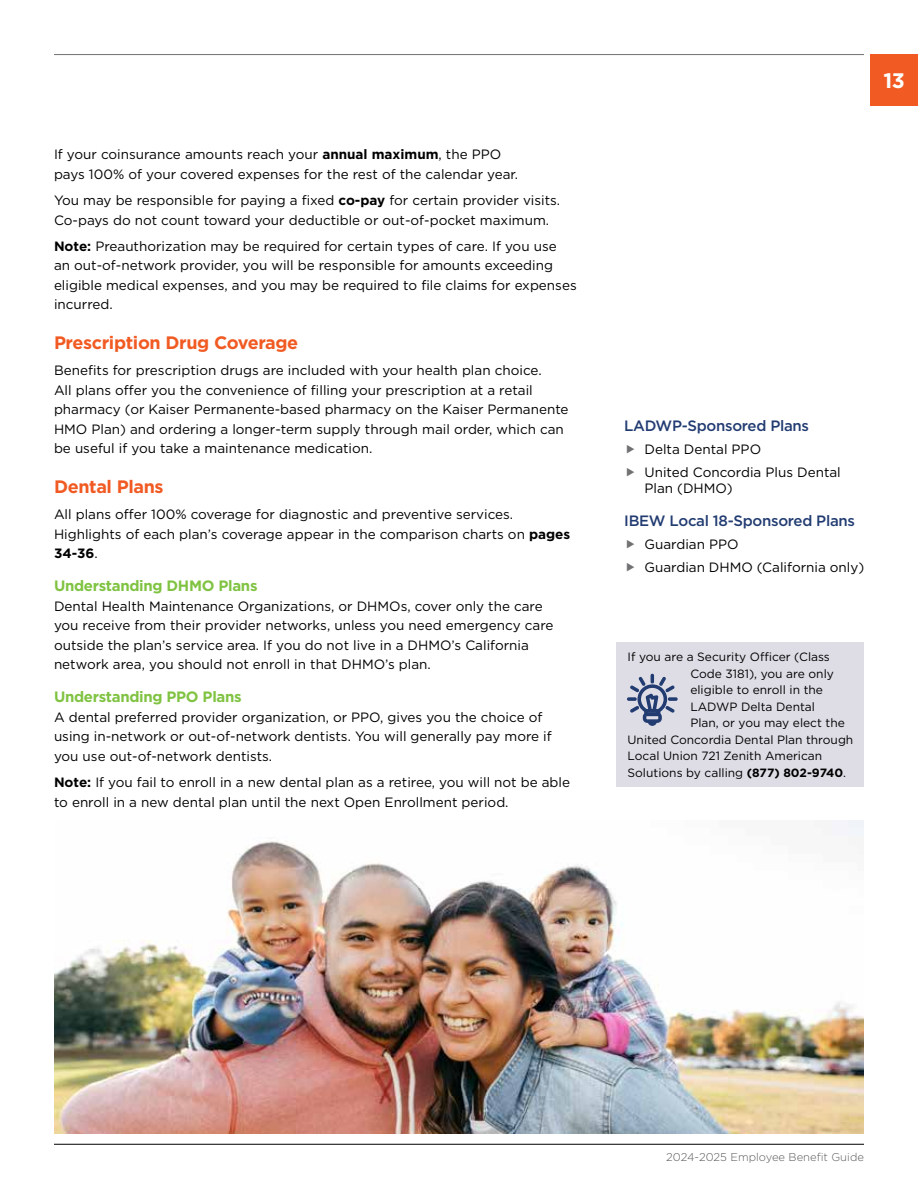
<style>
.page{position:relative;width:918px;height:1188px;background:#fff}
.page>*{position:absolute;margin:0;border:0;box-sizing:border-box;transform-origin:0 0}
.t1{font:700 21px "Gotham";color:#fff}
.t2{font:700 18px "Gotham";letter-spacing:-.02em;color:#f15a22}
.t3{font:500 15px "Gotham";letter-spacing:-.02em;color:#223c72}
.t4{font:700 15px "Gotham";letter-spacing:-.02em;color:#80c342}
.t5{font:13.5px/19.5px "Gotham";color:#000}
.t6{font:12px "Gotham";color:#000}
.t7{font:300 11.25px "Gotham";color:#58595b}
.s1{font-weight:700}
</style>
<div class="page">
<hr style="left:54px;top:54px;width:810px;height:1px;background:#717073">
<hr style="left:54px;top:1144px;width:810px;height:1px;background:#000">
<div style="left:870px;top:54px;width:48px;height:52px;background:#f15a22"></div>
<div style="left:617px;top:642px;width:247px;height:145px;background:#dedde6"></div>
<div style="left:627px;top:697px;width:10px;height:4px;border:2px solid #223c72"></div>
<div style="left:668px;top:697px;width:10px;height:4px;border:2px solid #223c72"></div>
<svg style="left:628px;top:674px;width:49px;height:52px"></svg>
<img style="left:54px;top:821px;width:810px;height:313px">
<p class="t5" style="left:54px;top:144px;width:466px">If your coinsurance amounts reach your <span class="s1">annual maximum</span>, the PPO pays 100% of your covered expenses for the rest of the calendar year.</p>
<p class="t5" style="left:54px;top:190px;width:508px">You may be responsible for paying a fixed <span class="s1">co-pay</span> for certain provider visits.<br>Co-pays do not count toward your deductible or out-of-pocket maximum.</p>
<p class="t5" style="left:54px;top:236px;width:524px"><span class="s1">Note:</span> Preauthorization may be required for certain types of care. If you use<br>an out-of-network provider, you will be responsible for amounts exceeding eligible medical expenses, and you may be required to file claims for expenses incurred.</p>
<h2 class="t2" style="left:54px;top:331px;width:246px">Prescription Drug Coverage</h2>
<p class="t5" style="left:54px;top:360px;width:516px">Benefits for prescription drugs are included with your health plan choice.<br>All plans offer you the convenience of filling your prescription at a retail pharmacy (or Kaiser Permanente-based pharmacy on the Kaiser Permanente HMO Plan) and ordering a longer-term supply through mail order, which can be useful if you take a maintenance medication.</p>
<h2 class="t2" style="left:54px;top:475px;width:111px">Dental Plans</h2>
<p class="t5" style="left:54px;top:504px;width:518px">All plans offer 100% coverage for diagnostic and preventive services.<br>Highlights of each plan’s coverage appear in the comparison charts on <span class="s1">pages<br>34-36</span>.</p>
<p class="t4" style="left:54px;top:576px;width:205px">Understanding DHMO Plans</p>
<p class="t5" style="left:54px;top:596px;width:501px">Dental Health Maintenance Organizations, or DHMOs, cover only the care you receive from their provider networks, unless you need emergency care outside the plan’s service area. If you do not live in a DHMO’s California network area, you should not enroll in that DHMO’s plan.</p>
<p class="t4" style="left:54px;top:687px;width:189px">Understanding PPO Plans</p>
<p class="t5" style="left:54px;top:707px;width:499px">A dental preferred provider organization, or PPO, gives you the choice of using in-network or out-of-network dentists. You will generally pay more if you use out-of-network dentists.</p>
<p class="t5" style="left:54px;top:772px;width:518px"><span class="s1">Note:</span> If you fail to enroll in a new dental plan as a retiree, you will not be able to enroll in a new dental plan until the next Open Enrollment period.</p>
<h1 class="t1" style="left:884px;top:67px;width:23px">13</h1>
<p class="t3" style="left:624px;top:416px;width:186px">LADWP-Sponsored Plans</p>
<p class="t5" style="left:644px;top:437px;width:198px;line-height:23px">Delta Dental PPO<br>United Concordia Plus Dental</p>
<p class="t5" style="left:644px;top:479px;width:90px">Plan (DHMO)</p>
<p class="t3" style="left:624px;top:511px;width:232px">IBEW Local 18-Sponsored Plans</p>
<p class="t5" style="left:644px;top:533px;width:221px;line-height:23px">Guardian PPO<br>Guardian DHMO (California only)</p>
<p class="t6" style="left:628px;top:649px;width:204px">If you are a Security Officer (Class</p>
<p class="t6" style="left:690px;top:666px;width:145px">Code 3181), you are only</p>
<p class="t6" style="left:690px;top:682px;width:134px">eligible to enroll in the</p>
<p class="t6" style="left:690px;top:699px;width:126px">LADWP Delta Dental</p>
<p class="t6" style="left:690px;top:715px;width:156px">Plan, or you may elect the</p>
<p class="t6" style="left:628px;top:732px;width:227px">United Concordia Dental Plan through</p>
<p class="t6" style="left:628px;top:748px;width:196px">Local Union 721 Zenith American</p>
<p class="t6" style="left:628px;top:765px;width:220px">Solutions by calling <span class="s1">(877) 802-9740</span>.</p>
<p class="t7" style="left:666px;top:1150px;width:199px">2024-2025 Employee Benefit Guide</p>
</div>
